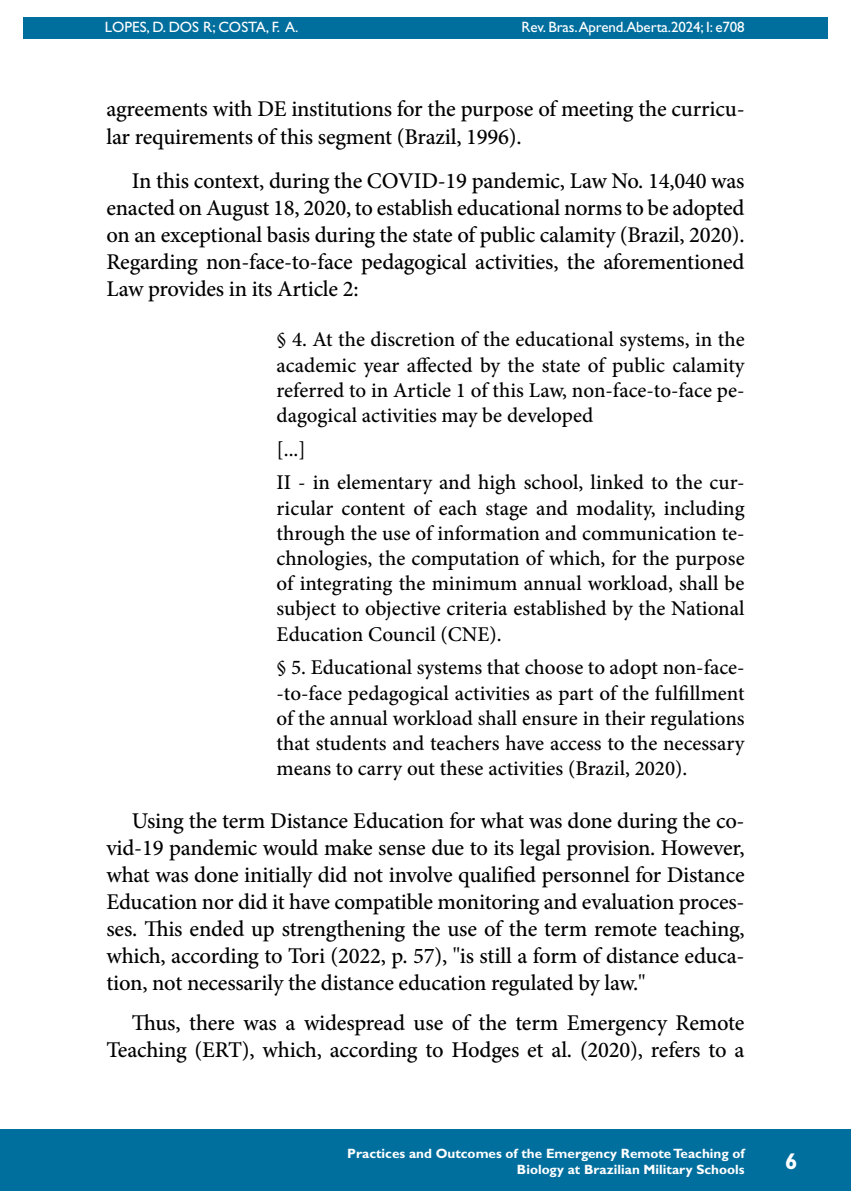
<style>
.page{position:relative;width:851px;height:1191px;background:#fff}
.page>*{position:absolute;margin:0;border:0;box-sizing:border-box;transform-origin:0 0}
.t1{font:500 22.5px/27px "Minion Pro";letter-spacing:-.01em;color:#000;text-align:justify}
.t2{font:700 22.5px "Gill Sans Std";color:#fff}
.t3{font:500 21px/25.2px "Minion Pro";color:#000;text-align:justify}
.t4{font:15px "Gill Sans Std";letter-spacing:-.01em;color:#fff}
.t5{font:700 13.5px/16.2px "Gill Sans Std";color:#fff;text-align:right}
</style>
<div class="page">
<hr style="left:104px;top:0;width:1px;height:467px;background:#006f9e">
<div style="left:23px;top:17px;width:804px;height:21px;background:#006f9e"></div>
<div style="left:0;top:1129px;width:850px;height:62px;background:#006f9e"></div>
<p class="t4" style="left:105px;top:18px;width:195px">LOPES, D. DOS R; COSTA, F. A.</p>
<p class="t4" style="left:521px;top:18px;width:224px">Rev. Bras.Aprend.Aberta.2024; I: e708</p>
<p class="t1" style="left:106px;top:96px;width:639px">agreements with DE institutions for the purpose of meeting the curricu&shy;lar requirements of this segment (Brazil, 1996).</p>
<p class="t1" style="left:106px;top:167px;width:639px;text-indent:26px">In this context, during the COVID-19 pandemic, Law No. 14,040 was enacted on August 18, 2020, to establish educational norms to be adopted on an exceptional basis during the state of public calamity (Brazil, 2020).<br>Regarding non-face-to-face pedagogical activities, the aforementioned Law provides in its Article 2:</p>
<p class="t3" style="left:276px;top:327px;width:469px">§ 4. At the discretion of the educational systems, in the academic year affected by the state of public calamity referred to in Article 1 of this Law, non-face-to-face pe&shy;dagogical activities may be developed</p>
<p class="t3" style="left:276px;top:432px;width:469px;line-height:33.8px">[...]<br>II - in elementary and high school, linked to the cur-</p>
<p class="t3" style="left:276px;top:495px;width:469px">ricular content of each stage and modality, including through the use of information and communication te&shy;chnologies, the computation of which, for the purpose of integrating the minimum annual workload, shall be subject to objective criteria established by the National Education Council (CNE).</p>
<p class="t3" style="left:276px;top:655px;width:469px">§ 5. Educational systems that choose to adopt non-face--to-face pedagogical activities as part of the fulfillment of the annual workload shall ensure in their regulations that students and teachers have access to the necessary means to carry out these activities (Brazil, 2020).</p>
<p class="t1" style="left:106px;top:807px;width:639px;text-indent:26px">Using the term Distance Education for what was done during the co&shy;vid-19 pandemic would make sense due to its legal provision. However, what was done initially did not involve qualified personnel for Distance Education nor did it have compatible monitoring and evaluation proces&shy;ses. This ended up strengthening the use of the term remote teaching, which, according to Tori (2022, p. 57), "is still a form of distance educa&shy;tion, not necessarily the distance education regulated by law."</p>
<p class="t1" style="left:106px;top:1009px;width:639px;text-align:right">Thus, there was a widespread use of the term Emergency Remote<br>Teaching (ERT), which, according to Hodges et al. (2020), refers to a</p>
<p class="t5" style="left:347px;top:1145px;width:399px">Practices and Outcomes of the Emergency Remote Teaching of<br>Biology at Brazilian Military Schools</p>
<p class="t2" style="left:785px;top:1148px;width:14px">6</p>
</div>
